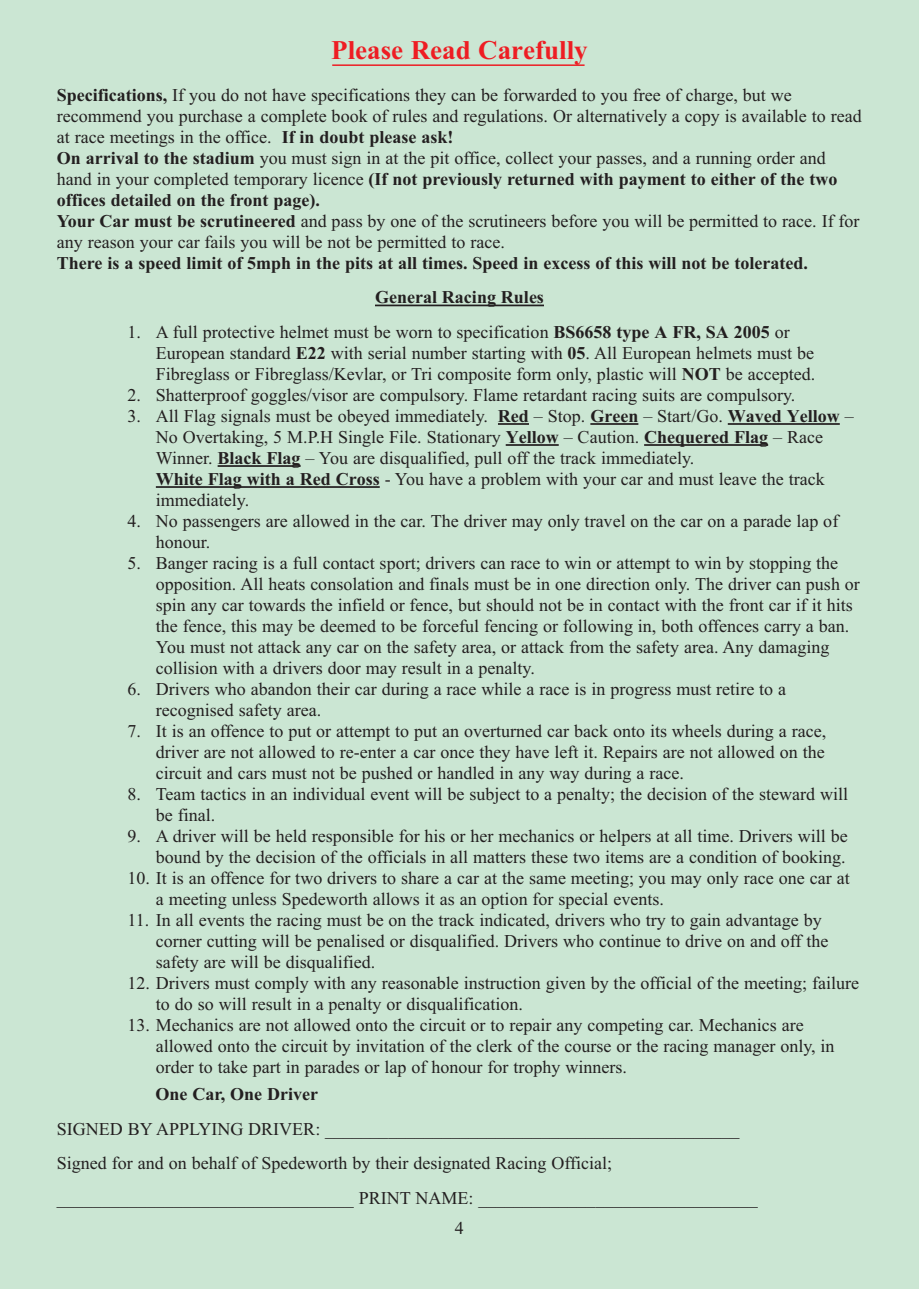
<style>
.page{position:relative;width:919px;height:1289px;background:#fff}
.page>*{position:absolute;margin:0;border:0;box-sizing:border-box;transform-origin:0 0}
.t1{font:700 27px "Times New Roman";color:#ee1d23}
.t2{font:18px/21px "Times New Roman";color:#231f20}
.t3{font:18px/21px "Times New Roman PS Bold MT OTF";color:#231f20}
.s1{font-family:"Times New Roman PS Bold MT OTF"}
.s2{font-family:"Times New Roman"}
.s3{font-weight:700}
</style>
<div class="page">
<div style="left:0;top:0;width:918px;height:1288px;background:#cbe6d3"></div>
<hr style="left:375px;top:304px;width:169px;height:2px;background:#231f20">
<hr style="left:498px;top:423px;width:31px;height:2px;background:#231f20">
<hr style="left:590px;top:423px;width:48px;height:2px;background:#231f20">
<hr style="left:727px;top:423px;width:112px;height:2px;background:#231f20">
<hr style="left:505px;top:444px;width:53px;height:2px;background:#231f20">
<hr style="left:644px;top:444px;width:124px;height:2px;background:#231f20">
<hr style="left:217px;top:465px;width:83px;height:2px;background:#231f20">
<hr style="left:156px;top:486px;width:224px;height:2px;background:#231f20">
<hr style="left:332px;top:64px;width:252px;height:2px;background:#ee1d23">
<h1 class="t1" style="left:331px;top:41px;width:258px">Please Read Carefully</h1>
<p class="t2" style="left:57px;top:86px;width:806px"><span class="s1">Specifications,</span> If you do not have specifications they can be forwarded to you free of charge, but we recommend you purchase a complete book of rules and regulations. Or alternatively a copy is available to read at race meetings in the office. <span class="s1">If in doubt please ask!<br>On arrival to the stadium</span> you must sign in at the pit office, collect your passes, and a running order and</p>
<p class="t3" style="left:57px;top:170px;width:782px"><span class="s2">hand in your completed temporary licence</span> (If not previously returned with payment to either of the two offices detailed on the front page).</p>
<p class="t2" style="left:57px;top:212px;width:804px"><span class="s1">Your Car must be scrutineered</span> and pass by one of the scrutineers before you will be permitted to race. If for any reason your car fails you will be not be permitted to race.</p>
<p class="t3" style="left:375px;top:248px;width:434px;line-height:34.5px;text-indent:-318px">There is a speed limit of 5mph in the pits at all times. Speed in excess of this will not be tolerated.<br>General Racing Rules</p>
<p class="t2" style="left:156px;top:323px;width:660px;text-indent:-28px">1. A full protective helmet must be worn to specification <span class="s3">BS6658 type A FR, SA 2005</span> or<br>European standard <span class="s3">E22</span> with serial number starting with <span class="s3">05</span>. All European helmets must be<br>Fibreglass or Fibreglass/Kevlar, or Tri composite form only, plastic will <span class="s3">NOT</span> be accepted.</p>
<p class="t2" style="left:127px;top:386px;width:669px">2. Shatterproof goggles/visor are compulsory. Flame retardant racing suits are compulsory.</p>
<p class="t2" style="left:156px;top:407px;width:699px;text-indent:-28px">3. All Flag signals must be obeyed immediately. <span class="s3">Red</span> – Stop. <span class="s3">Green</span> – Start/Go. <span class="s3">Waved Yellow</span> – No Overtaking, 5 M.P.H Single File. Stationary <span class="s3">Yellow</span> – Caution. <span class="s3">Chequered Flag</span> – Race Winner. <span class="s3">Black Flag</span> – You are disqualified, pull off the track immediately.<br><span class="s3">White Flag with a Red Cross</span> - You have a problem with your car and must leave the track immediately.</p>
<p class="t2" style="left:156px;top:512px;width:684px;text-indent:-28px">4. No passengers are allowed in the car. The driver may only travel on the car on a parade lap of honour.</p>
<p class="t2" style="left:156px;top:554px;width:705px;text-indent:-28px">5. Banger racing is a full contact sport; drivers can race to win or attempt to win by stopping the opposition. All heats consolation and finals must be in one direction only. The driver can push or spin any car towards the infield or fence, but should not be in contact with the front car if it hits the fence, this may be deemed to be forceful fencing or following in, both offences carry a ban.<br>You must not attack any car on the safety area, or attack from the safety area. Any damaging collision with a drivers door may result in a penalty.</p>
<p class="t2" style="left:156px;top:680px;width:631px;text-indent:-28px">6. Drivers who abandon their car during a race while a race is in progress must retire to a recognised safety area.</p>
<p class="t2" style="left:156px;top:722px;width:672px;text-align:justify;text-indent:-28px">7. It is an offence to put or attempt to put an overturned car back onto its wheels during a race, driver are not allowed to re-enter a car once they have left it. Repairs are not allowed on the circuit and cars must not be pushed or handled in any way during a race.</p>
<p class="t2" style="left:156px;top:785px;width:693px;text-indent:-28px">8. Team tactics in an individual event will be subject to a penalty; the decision of the steward will be final.</p>
<p class="t2" style="left:127px;top:827px;width:721px;text-align:right">9. A driver will be held responsible for his or her mechanics or helpers at all time. Drivers will be bound by the decision of the officials in all matters these two items are a condition of booking.</p>
<p class="t2" style="left:156px;top:869px;width:695px;text-indent:-28px">10. It is an offence for two drivers to share a car at the same meeting; you may only race one car at a meeting unless Spedeworth allows it as an option for special events.</p>
<p class="t2" style="left:156px;top:911px;width:674px;text-indent:-28px">11. In all events the racing must be on the track indicated, drivers who try to gain advantage by corner cutting will be penalised or disqualified. Drivers who continue to drive on and off the safety are will be disqualified.</p>
<p class="t2" style="left:156px;top:974px;width:704px;text-indent:-28px">12. Drivers must comply with any reasonable instruction given by the official of the meeting; failure to do so will result in a penalty or disqualification.</p>
<p class="t2" style="left:156px;top:1016px;width:680px;text-indent:-28px">13. Mechanics are not allowed onto the circuit or to repair any competing car. Mechanics are allowed onto the circuit by invitation of the clerk of the course or the racing manager only, in order to take part in parades or lap of honour for trophy winners.</p>
<p class="t3" style="left:155px;top:1085px;width:164px">One Car, One Driver</p>
<p class="t2" style="left:57px;top:1113px;width:702px;line-height:34.5px">SIGNED BY APPLYING DRIVER: ______________________________________________<br>Signed for and on behalf of Spedeworth by their designated Racing Official; _________________________________ PRINT NAME: _______________________________</p>
<p class="t2" style="left:454px;top:1218px;width:10px">4</p>
</div>
